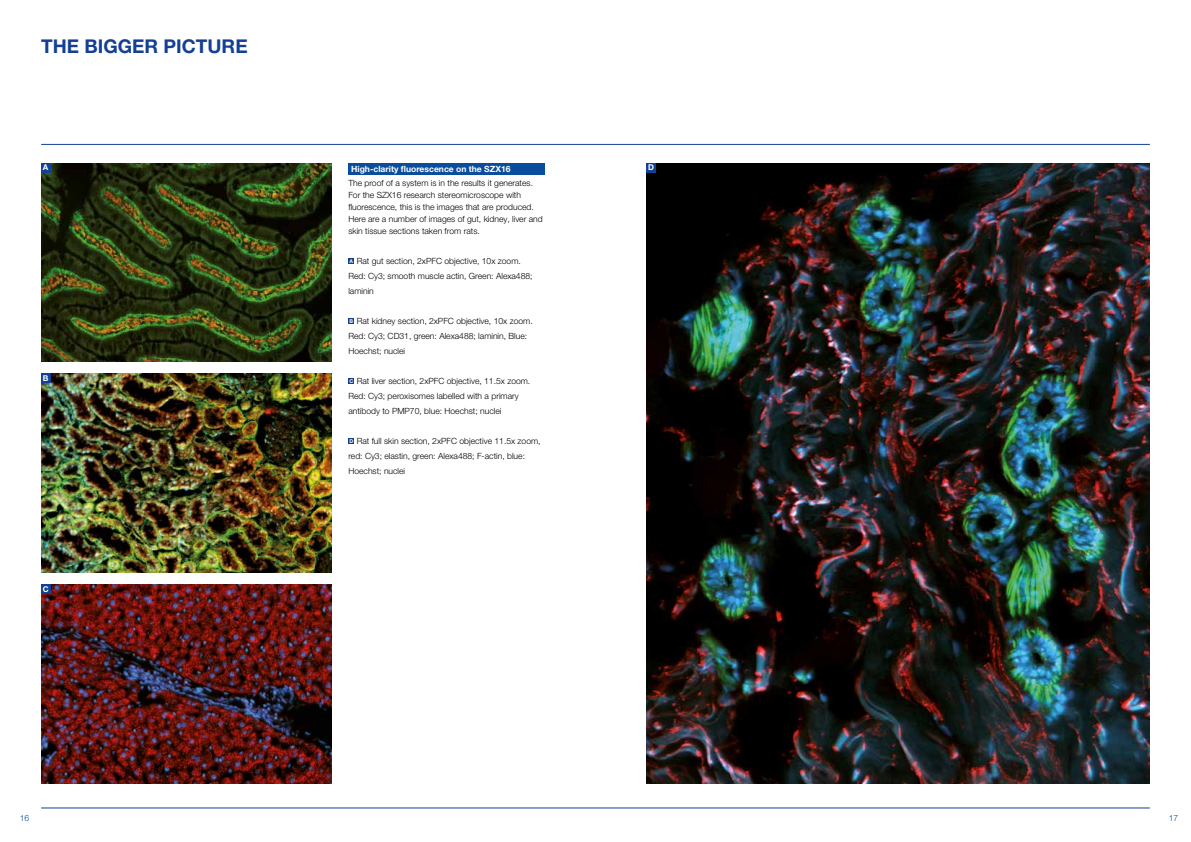
<style>
.page{position:relative;width:1191px;height:842px;background:#fff}
.page>*{position:absolute;margin:0;border:0;box-sizing:border-box;transform-origin:0 0}
.t1{font:700 19px "Helvetica Neue LT Pro";color:#134094}
.t2{font:300 8.6px/15px "Helvetica Neue LT Pro";color:#000}
.t3{font:700 8.6px "Helvetica Neue LT Pro";color:#fff}
.t4{font:300 8.6px "Helvetica Neue LT Pro";color:#0b4d9d}
.t5{font:700 8px "Helvetica Neue LT Pro";color:#fff}
.s1{font-weight:700;font-size:5.2px;color:#fff}
</style>
<div class="page">
<hr style="left:41px;top:808px;width:1108px;height:1px;background:#134094">
<hr style="left:41px;top:144px;width:1108px;height:1px;background:#134094">
<div style="left:348px;top:163px;width:196px;height:12px;background:#0b4d9d"></div>
<svg style="left:348px;top:258px;width:6px;height:6px"></svg>
<svg style="left:348px;top:318px;width:6px;height:6px"></svg>
<svg style="left:348px;top:378px;width:6px;height:6px"></svg>
<svg style="left:348px;top:438px;width:6px;height:6px"></svg>
<img style="left:41px;top:374px;width:290px;height:198px">
<img style="left:41px;top:585px;width:290px;height:198px">
<img style="left:41px;top:163px;width:290px;height:198px">
<div style="left:41px;top:163px;width:9px;height:9px;background:#134094"></div>
<div style="left:41px;top:374px;width:9px;height:9px;background:#134094"></div>
<div style="left:41px;top:585px;width:9px;height:9px;background:#134094"></div>
<img style="left:646px;top:163px;width:503px;height:620px">
<div style="left:646px;top:163px;width:9px;height:9px;background:#134094"></div>
<h1 class="t1" style="left:41px;top:35px;width:208px">THE BIGGER PICTURE</h1>
<p class="t5" style="left:43px;top:163px;width:7px">A</p>
<p class="t5" style="left:43px;top:373px;width:7px">B</p>
<p class="t5" style="left:43px;top:584px;width:7px">C</p>
<p class="t3" style="left:351px;top:164px;width:161px">High-clarity fluorescence on the SZX16</p>
<p class="t2" style="left:348px;top:177px;width:196px;line-height:12px">The proof of a system is in the results it generates.<br>For the SZX16 research stereomicroscope with fluorescence, this is the images that are produced.<br>Here are a number of images of gut, kidney, liver and skin tissue sections taken from rats.</p>
<p class="t2" style="left:348px;top:253px;width:186px"><span class="s1">A</span> Rat gut section, 2xPFC objective, 10x zoom.<br>Red: Cy3; smooth muscle actin, Green: Alexa488; laminin</p>
<p class="t2" style="left:348px;top:313px;width:186px"><span class="s1">B</span> Rat kidney section, 2xPFC objective, 10x zoom.<br>Red: Cy3; CD31, green: Alexa488; laminin, Blue:<br>Hoechst; nuclei</p>
<p class="t2" style="left:348px;top:373px;width:183px"><span class="s1">C</span> Rat liver section, 2xPFC objective, 11.5x zoom.<br>Red: Cy3; peroxisomes labelled with a primary antibody to PMP70, blue: Hoechst; nuclei</p>
<p class="t2" style="left:348px;top:433px;width:194px"><span class="s1">D</span> Rat full skin section, 2xPFC objective 11.5x zoom, red: Cy3; elastin, green: Alexa488; F-actin, blue:<br>Hoechst; nuclei</p>
<p class="t5" style="left:648px;top:163px;width:7px">D</p>
<p class="t4" style="left:20px;top:813px;width:11px">16</p>
<p class="t4" style="left:1168px;top:813px;width:11px">17</p>
</div>
